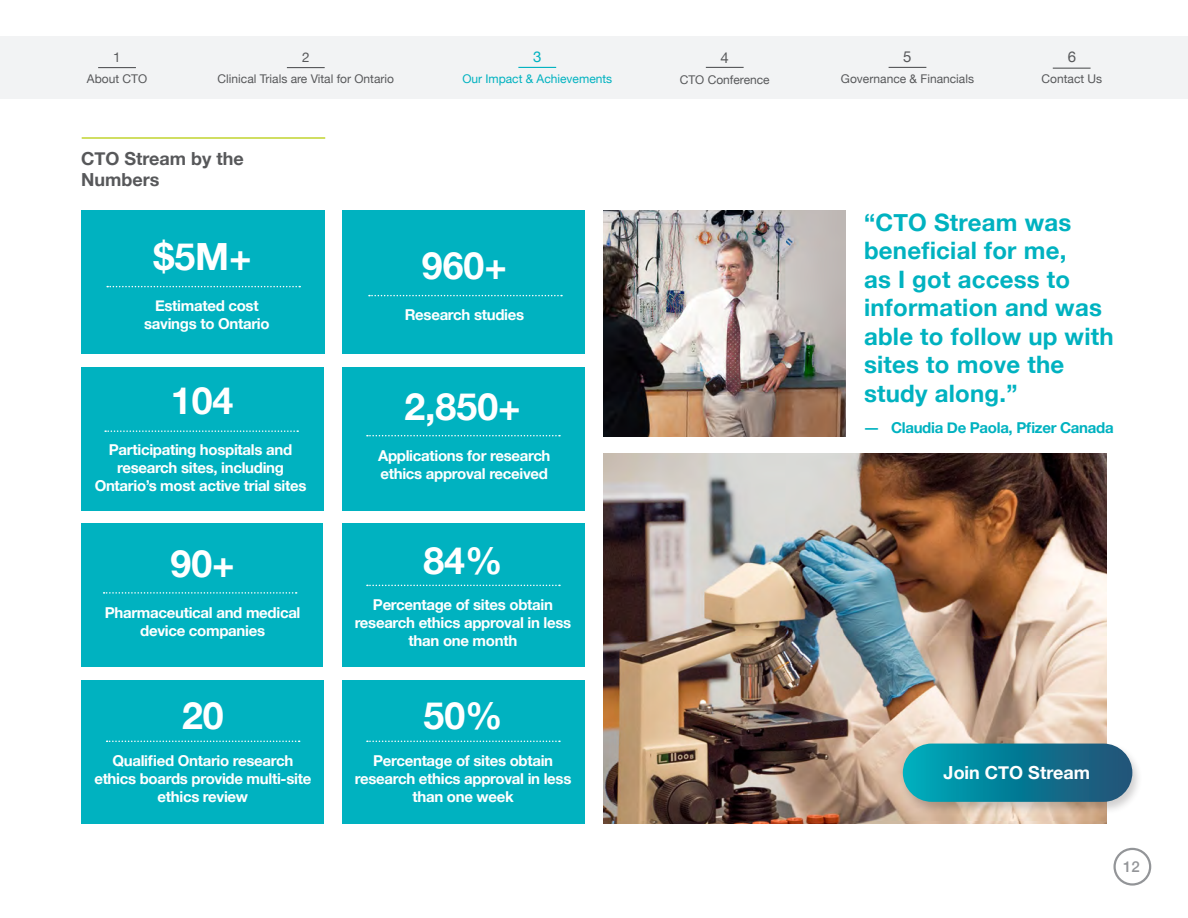
<style>
.page{position:relative;width:1188px;height:918px;background:#fff}
.page>*{position:absolute;margin:0;border:0;box-sizing:border-box;transform-origin:0 0}
.t1{font:700 37.5px "Helvetica Neue";color:#fff}
.t2{font:700 24px/28.5px "Helvetica Neue";letter-spacing:.01em;color:#00b2c0}
.t3{font:700 18px/21.6px "Helvetica Neue";color:#57585a}
.t4{font:700 18px "Helvetica Neue";color:#fff}
.t5{font:700 15px/18px "Helvetica Neue";letter-spacing:-.02em;color:#fff;text-align:center}
.t6{font:700 15px "Helvetica Neue";letter-spacing:-.02em;color:#00b2c0}
.t7{font:15px "Helvetica Neue";color:#57585a}
.t8{font:500 15px "Helvetica Neue";color:#939598}
.t9{font:15px "Helvetica Neue";color:#00b2c0}
.t10{font:13.5px "Helvetica Neue";color:#57585a}
.t11{font:12px "Helvetica Neue";color:#57585a}
.t12{font:12px "Helvetica Neue";color:#00b2c0}
</style>
<div class="page">
<div style="left:81px;top:210px;width:243px;height:144px;background:#00b2c0"></div>
<div style="left:81px;top:680px;width:242px;height:144px;background:#00b2c0"></div>
<div style="left:82px;top:524px;width:241px;height:143px;background:#00b2c0"></div>
<div style="left:81px;top:367px;width:242px;height:144px;background:#00b2c0"></div>
<svg style="left:104px;top:592px;width:193px;height:2px"></svg>
<svg style="left:105px;top:430px;width:193px;height:2px"></svg>
<svg style="left:107px;top:741px;width:193px;height:1px"></svg>
<svg style="left:107px;top:286px;width:193px;height:1px"></svg>
<hr style="left:82px;top:137px;width:243px;height:2px;background:#c1d42f">
<div style="left:342px;top:210px;width:243px;height:144px;background:#00b2c0"></div>
<div style="left:342px;top:680px;width:243px;height:144px;background:#00b2c0"></div>
<div style="left:342px;top:524px;width:243px;height:143px;background:#00b2c0"></div>
<div style="left:342px;top:367px;width:243px;height:144px;background:#00b2c0"></div>
<svg style="left:367px;top:585px;width:193px;height:1px"></svg>
<svg style="left:367px;top:435px;width:193px;height:1px"></svg>
<svg style="left:367px;top:741px;width:193px;height:1px"></svg>
<svg style="left:369px;top:295px;width:193px;height:1px"></svg>
<img style="left:603px;top:210px;width:243px;height:227px">
<img style="left:603px;top:453px;width:504px;height:371px">
<div style="left:899px;top:742px;width:244px;height:73px;background:#231f20;opacity:.21"></div>
<svg style="left:903px;top:744px;width:229px;height:58px;background:#168098"></svg>
<div style="left:0;top:36px;width:1188px;height:62px;background:#f2f3f4"></div>
<div style="left:1113px;top:848px;width:38px;height:38px;border:2px solid #939598;border-radius:50%"></div>
<hr style="left:98px;top:67px;width:38px;height:1px;background:#57585a">
<hr style="left:287px;top:67px;width:38px;height:1px;background:#57585a">
<hr style="left:518px;top:67px;width:38px;height:1px;background:#00b2c0">
<hr style="left:706px;top:67px;width:38px;height:1px;background:#57585a">
<hr style="left:889px;top:67px;width:37px;height:1px;background:#57585a">
<hr style="left:1053px;top:68px;width:38px;height:1px;background:#57585a">
<p class="t10" style="left:113px;top:47px;width:9px">1</p>
<p class="t11" style="left:87px;top:70px;width:62px">About CTO</p>
<p class="t10" style="left:302px;top:47px;width:9px">2</p>
<p class="t11" style="left:218px;top:70px;width:178px">Clinical Trials are Vital for Ontario</p>
<p class="t9" style="left:533px;top:46px;width:10px">3</p>
<p class="t12" style="left:462px;top:70px;width:151px">Our Impact &amp; Achievements</p>
<p class="t3" style="left:81px;top:148px;width:164px">CTO Stream by the<br>Numbers</p>
<h1 class="t1" style="left:154px;top:227px;width:100px">$5M+</h1>
<p class="t5" style="left:144px;top:297px;width:127px">Estimated cost savings to Ontario</p>
<h1 class="t1" style="left:422px;top:236px;width:87px">960+</h1>
<p class="t5" style="left:405px;top:306px;width:121px">Research studies</p>
<h1 class="t1" style="left:171px;top:372px;width:64px">104</h1>
<p class="t5" style="left:95px;top:441px;width:213px">Participating hospitals and research sites, including<br>Ontario’s most active trial sites</p>
<h1 class="t1" style="left:171px;top:534px;width:66px">90+</h1>
<p class="t5" style="left:105px;top:604px;width:197px">Pharmaceutical and medical device companies</p>
<h1 class="t1" style="left:182px;top:686px;width:43px">20</h1>
<p class="t5" style="left:94px;top:752px;width:219px">Qualified Ontario research ethics boards provide multi-site ethics review</p>
<h1 class="t1" style="left:404px;top:378px;width:118px">2,850+</h1>
<p class="t5" style="left:378px;top:447px;width:174px;text-align:left">Applications for research ethics approval received</p>
<h1 class="t1" style="left:423px;top:531px;width:81px">84%</h1>
<p class="t5" style="left:355px;top:596px;width:218px">Percentage of sites obtain research ethics approval in less than one month</p>
<h1 class="t1" style="left:424px;top:686px;width:81px">50%</h1>
<p class="t5" style="left:355px;top:752px;width:218px">Percentage of sites obtain research ethics approval in less than one week</p>
<p class="t7" style="left:721px;top:47px;width:10px">4</p>
<p class="t11" style="left:680px;top:71px;width:92px">CTO Conference</p>
<p class="t7" style="left:903px;top:46px;width:10px">5</p>
<p class="t11" style="left:841px;top:70px;width:135px">Governance &amp; Financials</p>
<p class="t7" style="left:1068px;top:46px;width:10px">6</p>
<p class="t11" style="left:1042px;top:70px;width:62px">Contact Us</p>
<h2 class="t2" style="left:864px;top:209px;width:251px">“CTO Stream was beneficial for me,<br>as I got access to information and was able to follow up with sites to move the study along.”</h2>
<p class="t6" style="left:864px;top:416px;width:251px">― Claudia De Paola, Pfizer Canada</p>
<p class="t4" style="left:944px;top:759px;width:148px">Join CTO Stream</p>
<p class="t8" style="left:1123px;top:855px;width:18px">12</p>
</div>
